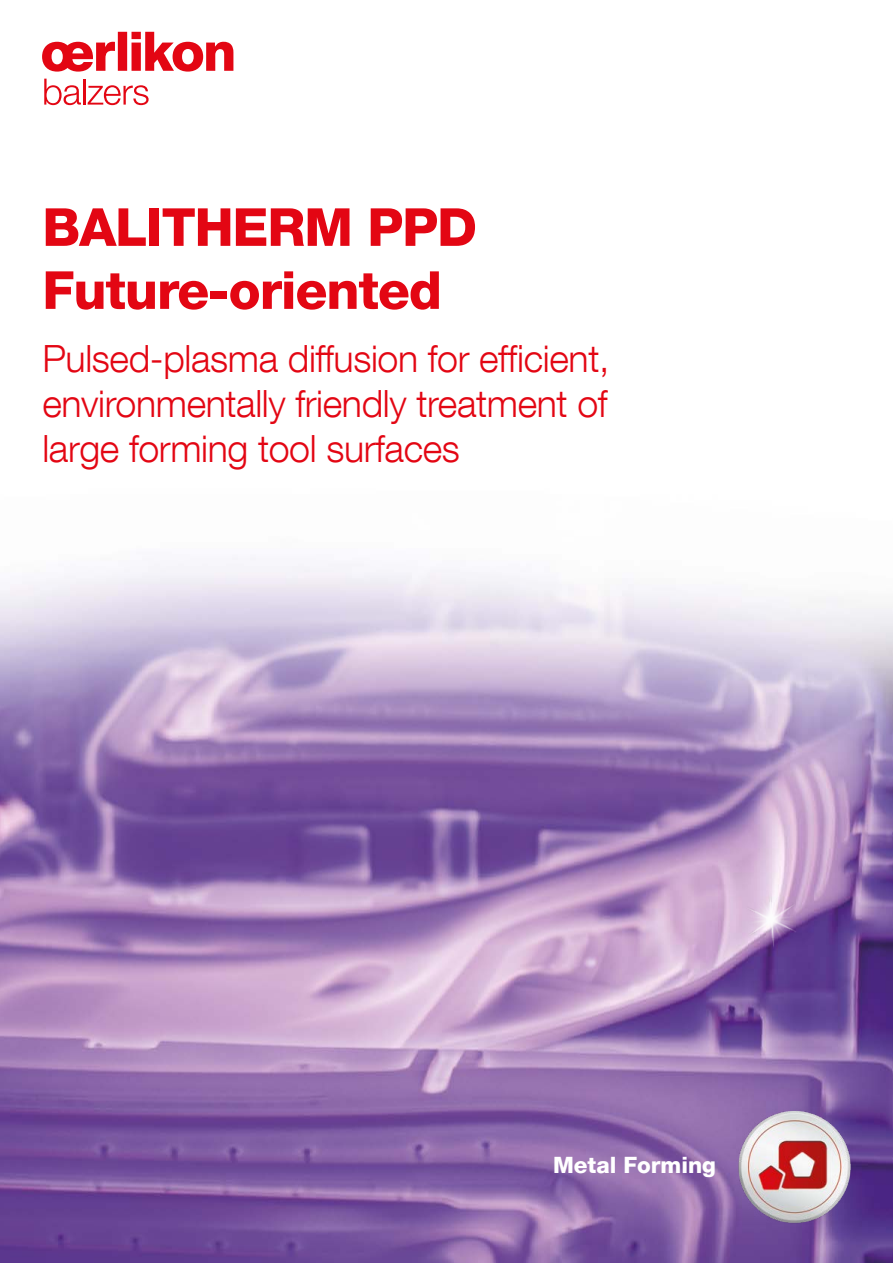
<style>
.page{position:relative;width:893px;height:1263px;background:#fff}
.page>*{position:absolute;margin:0;border:0;box-sizing:border-box;transform-origin:0 0}
.t1{font:800 52.5px/63px "Helvetica Neue LT Com";letter-spacing:-.02em;color:#e30613}
.t2{font:300 37.5px/45px "Helvetica Neue LT Com";letter-spacing:-.01em;color:#e30613;text-align:justify}
.t3{font:800 22.5px "Helvetica Neue LT Com";color:#fff}
</style>
<div class="page">
<img style="left:0;top:558px;width:893px;height:705px">
<svg style="left:42px;top:32px;width:191px;height:40px"></svg>
<svg style="left:44px;top:79px;width:37px;height:26px"></svg>
<hr style="left:83px;top:79px;width:2px;height:26px;background:#e30613">
<svg style="left:88px;top:85px;width:61px;height:20px"></svg>
<img style="left:736px;top:1109px;width:116px;height:115px">
<img style="left:733px;top:881px;width:78px;height:78px">
<h1 class="t1" style="left:42px;top:196px;width:436px">BALITHERM PPD<br>Future-oriented</h1>
<p class="t2" style="left:42px;top:335px;width:569px">Pulsed-plasma diffusion for efficient, environmentally friendly treatment of large forming tool surfaces</p>
<p class="t3" style="left:553px;top:1151px;width:164px">Metal Forming</p>
</div>
